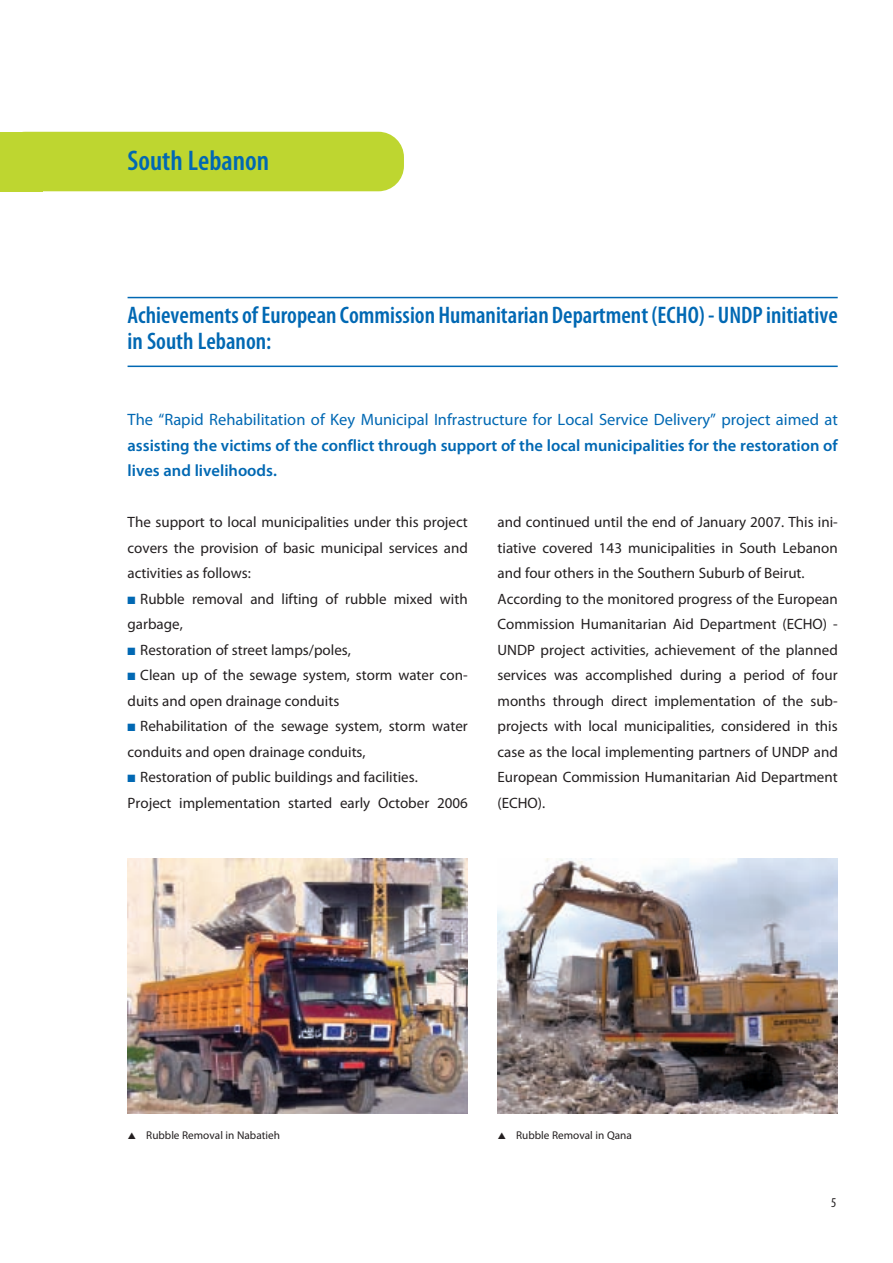
<style>
.page{position:relative;width:893px;height:1263px;background:#fff}
.page>*{position:absolute;margin:0;border:0;box-sizing:border-box;transform-origin:0 0}
.t1{font:600 condensed 28.5px "Myriad Pro";color:#0168b3}
.t2{font:600 condensed 24px/25.5px "Myriad Pro";color:#0168b3}
.t3{font:600 16.5px/25.5px "Myriad Pro";color:#0168b3}
.t4{font:16.5px "Myriad Pro";color:#0168b3}
.t5{font:15px/25.5px "Myriad Pro";color:#231f20}
.t6{font:condensed 13.5px "Myriad Pro";color:#231f20}
.t7{font:11.25px "Myriad Pro";color:#231f20}
.s1{color:#0168b3}
</style>
<div class="page">
<div style="left:0;top:132px;width:404px;height:59px;background:#bed630;border-radius:26px"></div>
<div style="left:0;top:132px;width:43px;height:59px;background:#bed630"></div>
<hr style="left:128px;top:297px;width:710px;height:1px;background:#0168b3">
<hr style="left:128px;top:366px;width:710px;height:1px;background:#0168b3">
<img style="left:128px;top:859px;width:340px;height:255px">
<img style="left:497px;top:859px;width:341px;height:255px">
<h1 class="t1" style="left:128px;top:150px;width:143px">South Lebanon</h1>
<h2 class="t2" style="left:128px;top:304px;width:712px">Achievements of European Commission Humanitarian Department (ECHO) - UNDP initiative in South Lebanon:</h2>
<p class="t4" style="left:128px;top:413px;width:712px">The “Rapid Rehabilitation of Key Municipal Infrastructure for Local Service Delivery” project aimed at</p>
<p class="t3" style="left:128px;top:434px;width:712px">assisting the victims of the conflict through support of the local municipalities for the restoration of lives and livelihoods.</p>
<p class="t5" style="left:128px;top:510px;width:342px;text-align:justify">The support to local municipalities under this project covers the provision of basic municipal services and activities as follows:</p>
<p class="t5" style="left:128px;top:587px;width:342px"><span class="s1">■</span> Rubble removal and lifting of rubble mixed with garbage,</p>
<p class="t5" style="left:128px;top:638px;width:225px"><span class="s1">■</span> Restoration of street lamps/poles,</p>
<p class="t5" style="left:128px;top:663px;width:342px"><span class="s1">■</span> Clean up of the sewage system, storm water con&shy;duits and open drainage conduits</p>
<p class="t5" style="left:128px;top:714px;width:342px"><span class="s1">■</span> Rehabilitation of the sewage system, storm water conduits and open drainage conduits,</p>
<p class="t5" style="left:128px;top:765px;width:342px"><span class="s1">■</span> Restoration of public buildings and facilities.<br>Project implementation started early October 2006</p>
<p class="t5" style="left:497px;top:510px;width:342px">and continued until the end of January 2007. This ini&shy;tiative covered 143 municipalities in South Lebanon and four others in the Southern Suburb of Beirut.<br>According to the monitored progress of the European Commission Humanitarian Aid Department (ECHO) - UNDP project activities, achievement of the planned services was accomplished during a period of four months through direct implementation of the sub&shy;projects with local municipalities, considered in this case as the local implementing partners of UNDP and European Commission Humanitarian Aid Department (ECHO).</p>
<p class="t7" style="left:146px;top:1131px;width:135px">Rubble Removal in Nabatieh</p>
<p class="t7" style="left:516px;top:1131px;width:117px">Rubble Removal in Qana</p>
<p class="t6" style="left:831px;top:1197px;width:7px">5</p>
</div>
